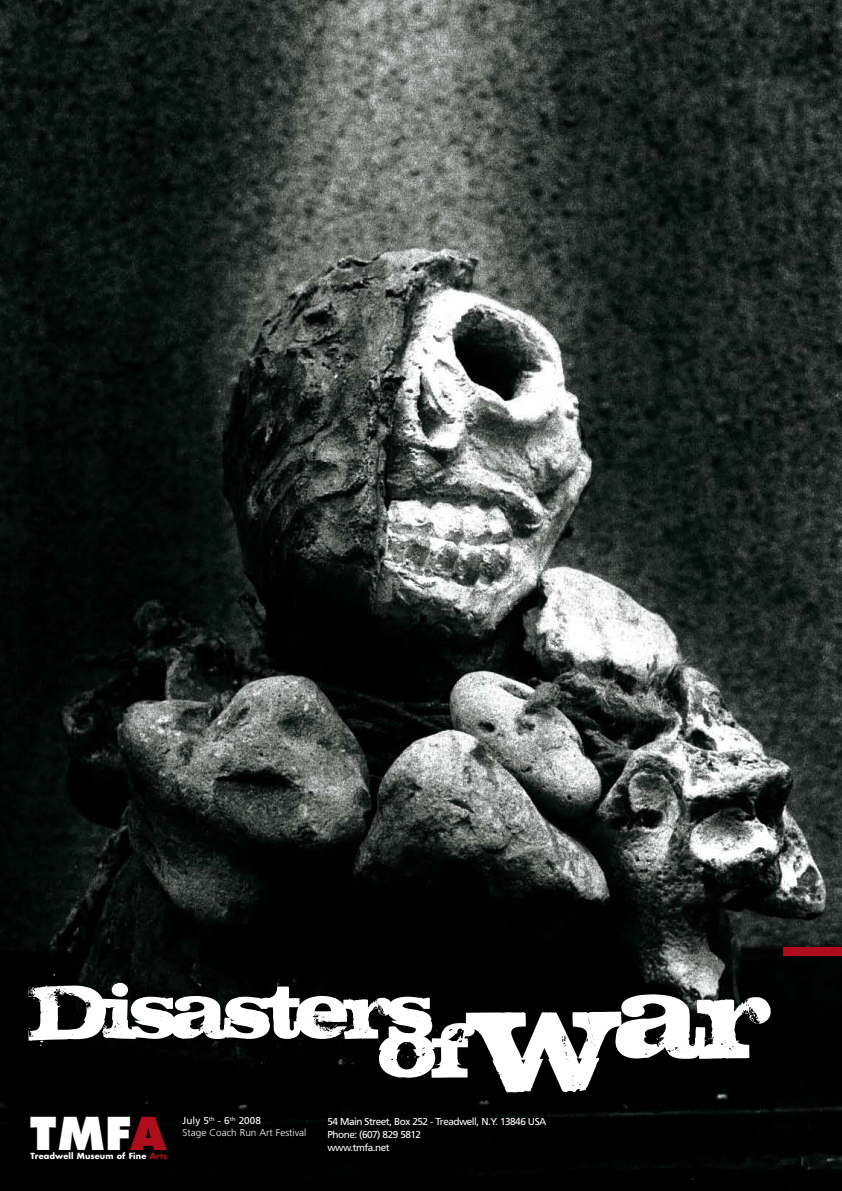
<style>
.page{position:relative;width:842px;height:1191px;background:#fff}
.page>*{position:absolute;margin:0;border:0;box-sizing:border-box;transform-origin:0 0}
.t1{font:96px "STEAK";letter-spacing:-.05em;color:#fff}
.t2{font:800 44px "Futura";color:#fff}
.t3{font:10px/13px "Frutiger";letter-spacing:-.05em;color:#fff}
.t4{font:300 10px/12px "Frutiger";color:#fff}
.t5{font:700 8.2px "Futura";letter-spacing:.01em;color:#fff}
.s1{font-size:144px}
.s2{color:#ae0e1b}
.s3{font-weight:400}
</style>
<div class="page">
<img style="left:0;top:0;width:842px;height:1191px">
<div style="left:783px;top:947px;width:59px;height:8px;background:#ae0e1b"></div>
<h1 class="t1" style="left:28px;top:953px;width:406px">Disasters</h1>
<h1 class="t1" style="left:357px;top:992px;width:415px">ìof<span class="s1">W</span><sup>ar</sup></h1>
<h2 class="t2" style="left:30px;top:1106px;width:138px">TMF<span class="s2">A</span></h2>
<p class="t5" style="left:30px;top:1150px;width:138px">Treadwell Museum of Fine <span class="s2">Arts</span></p>
<p class="t4" style="left:183px;top:1115px;width:125px"><span class="s3">July 5</span><sup>th</sup> <span class="s3">- 6</span><sup>th</sup> <span class="s3">2008<br></span>Stage Coach Run Art Festival</p>
<p class="t3" style="left:327px;top:1115px;width:220px">54 Main Street, Box 252 - Treadwell, N.Y. 13846 USA<br>Phone: (607) 829 5812</p>
<p class="t3" style="left:327px;top:1141px;width:64px">www.tmfa.net</p>
</div>
